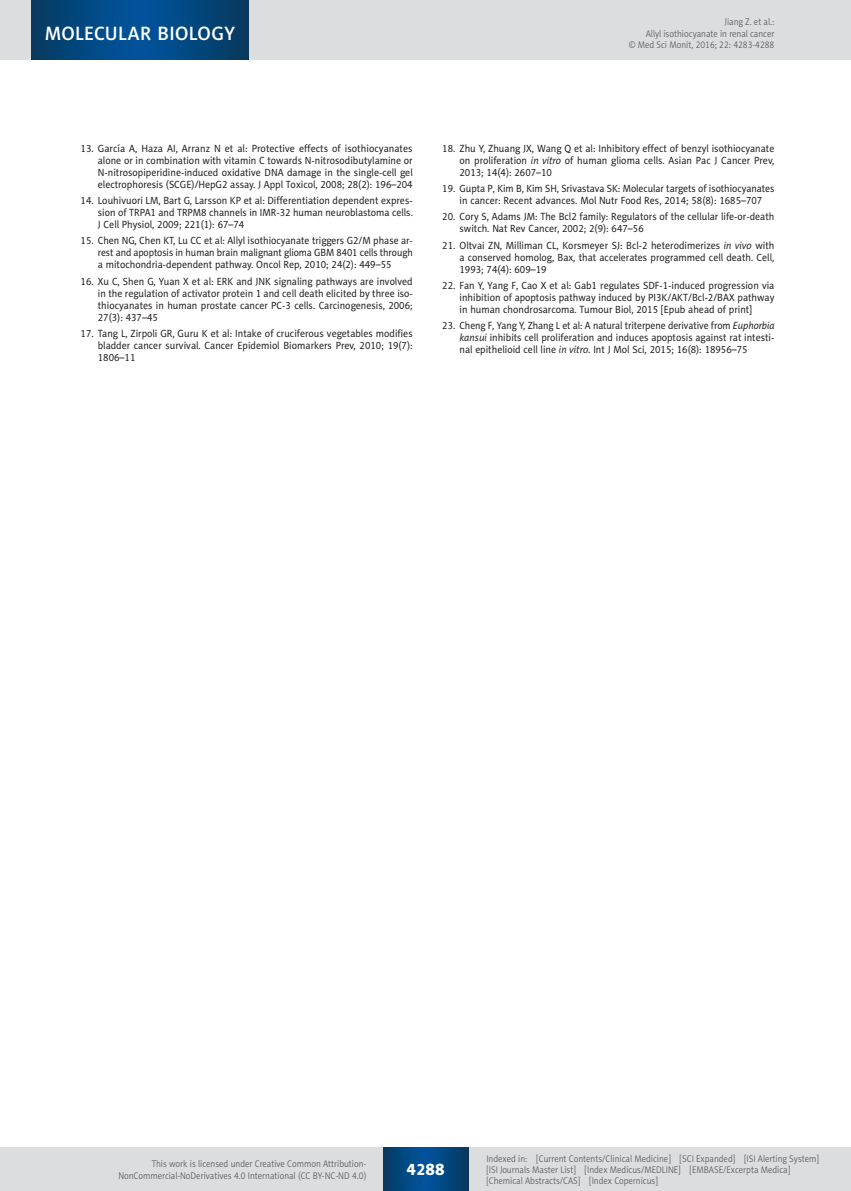
<style>
.page{position:relative;width:851px;height:1191px;background:#fff}
.page>*{position:absolute;margin:0;border:0;box-sizing:border-box;transform-origin:0 0}
.t1{font:19.5px "Naomi Sans EFN Medium";letter-spacing:.015em;color:#fff}
.t2{font:16.5px "Naomi Sans EFN Heavy";color:#fff}
.MSM_Referencje_punkt{font:10.5px/12px "Naomi Sans EFN";color:#231f20;text-align:justify;scale:.95 1}
.MSM_Referencje_punkt-2{font:10.5px/12px "Naomi Sans EFN";color:#231f20;text-align:justify;scale:.94 1}
.MSM_Referencje_punkt-3{font:10.5px/12px "Naomi Sans EFN";color:#231f20;text-align:justify;scale:.96 1}
.MSM_Referencje_punkt-4{font:10.5px/12px "Naomi Sans EFN";color:#231f20;text-align:justify;scale:.93 1}
.t3{font:9.75px/11.2px "Naomi Sans EFN Light";color:#57585a;text-align:right;scale:.9 1}
.s1{font-style:italic}
</style>
<div class="page">
<div style="left:0;top:1148px;width:850px;height:43px;background:#dcdddf"></div>
<svg style="left:383px;top:1147px;width:85px;height:43px;background:#02477e"></svg>
<div style="left:0;top:0;width:850px;height:60px;background:#dcdddf"></div>
<svg style="left:32px;top:0;width:217px;height:60px;background:#02477e"></svg>
<h1 class="t1" style="left:45px;top:22px;width:192px">MOLECULAR BIOLOGY</h1>
<p class="t3" style="left:645px;top:16px;width:144px">Jiang Z. et al.:<br>Allyl isothiocyanate in renal cancer</p>
<p class="t3" style="left:628px;top:39px;width:163px">© Med Sci Monit, 2016; 22: 4283-4288</p>
<p class="MSM_Referencje_punkt-3" style="left:98px;top:142px;width:329px;text-indent:-17px">13. García A, Haza AI, Arranz N et al: Protective effects of isothiocyanates alone or in combination with vitamin C towards N-nitrosodibutylamine or N-nitrosopiperidine-induced oxidative DNA damage in the single-cell gel electrophoresis (SCGE)/HepG2 assay. J Appl Toxicol, 2008; 28(2): 196–204</p>
<p class="MSM_Referencje_punkt" style="left:98px;top:195px;width:333px;text-indent:-17px">14. Louhivuori LM, Bart G, Larsson KP et al: Differentiation dependent expres&shy;sion of TRPA1 and TRPM8 channels in IMR-32 human neuroblastoma cells.<br>J Cell Physiol, 2009; 221(1): 67–74</p>
<p class="MSM_Referencje_punkt-2" style="left:98px;top:235px;width:336px;text-indent:-17px">15. Chen NG, Chen KT, Lu CC et al: Allyl isothiocyanate triggers G2/M phase ar&shy;rest and apoptosis in human brain malignant glioma GBM 8401 cells through a mitochondria-dependent pathway. Oncol Rep, 2010; 24(2): 449–55</p>
<p class="MSM_Referencje_punkt" style="left:98px;top:275px;width:333px;text-indent:-17px">16. Xu C, Shen G, Yuan X et al: ERK and JNK signaling pathways are involved in the regulation of activator protein 1 and cell death elicited by three iso&shy;thiocyanates in human prostate cancer PC-3 cells. Carcinogenesis, 2006; 27(3): 437–45</p>
<p class="MSM_Referencje_punkt" style="left:98px;top:327px;width:333px;text-indent:-17px">17. Tang L, Zirpoli GR, Guru K et al: Intake of cruciferous vegetables modifies bladder cancer survival. Cancer Epidemiol Biomarkers Prev, 2010; 19(7):<br>1806–11</p>
<p class="MSM_Referencje_punkt" style="left:459px;top:142px;width:333px;text-indent:-17px">18. Zhu Y, Zhuang JX, Wang Q et al: Inhibitory effect of benzyl isothiocyanate on proliferation <span class="s1">in vitro</span> of human glioma cells. Asian Pac J Cancer Prev, 2013; 14(4): 2607–10</p>
<p class="MSM_Referencje_punkt-2" style="left:442px;top:183px;width:355px;text-align:center">19. Gupta P, Kim B, Kim SH, Srivastava SK: Molecular targets of isothiocyanates in cancer: Recent advances. Mol Nutr Food Res, 2014; 58(8): 1685–707</p>
<p class="MSM_Referencje_punkt" style="left:459px;top:211px;width:333px;text-indent:-17px">20. Cory S, Adams JM: The Bcl2 family: Regulators of the cellular life-or-death switch. Nat Rev Cancer, 2002; 2(9): 647–56</p>
<p class="MSM_Referencje_punkt" style="left:459px;top:239px;width:333px;text-indent:-17px">21. Oltvai ZN, Milliman CL, Korsmeyer SJ: Bcl-2 heterodimerizes <span class="s1">in vivo</span> with a conserved homolog, Bax, that accelerates programmed cell death. Cell, 1993; 74(4): 609–19</p>
<p class="MSM_Referencje_punkt" style="left:459px;top:279px;width:333px;text-indent:-17px">22. Fan Y, Yang F, Cao X et al: Gab1 regulates SDF-1-induced progression via inhibition of apoptosis pathway induced by PI3K/AKT/Bcl-2/BAX pathway in human chondrosarcoma. Tumour Biol, 2015 [Epub ahead of print]</p>
<p class="MSM_Referencje_punkt-4" style="left:459px;top:320px;width:340px;text-indent:-17px">23. Cheng F, Yang Y, Zhang L et al: A natural triterpene derivative from <span class="s1">Euphorbia kansui</span> inhibits cell proliferation and induces apoptosis against rat intesti&shy;nal epithelioid cell line <span class="s1">in vitro</span>. Int J Mol Sci, 2015; 16(8): 18956–75</p>
<p class="t3" style="left:118px;top:1158px;width:277px">This work is licensed under Creative Common Attribution-<br>NonCommercial-NoDerivatives 4.0 International (CC BY-NC-ND 4.0)</p>
<h2 class="t2" style="left:406px;top:1159px;width:40px">4288</h2>
<p class="t3" style="left:486px;top:1152px;width:371px;text-align:left">Indexed in: [Current Contents/Clinical Medicine] [SCI Expanded] [ISI Alerting System] [ISI Journals Master List] [Index Medicus/MEDLINE] [EMBASE/Excerpta Medica] [Chemical Abstracts/CAS] [Index Copernicus]</p>
</div>
